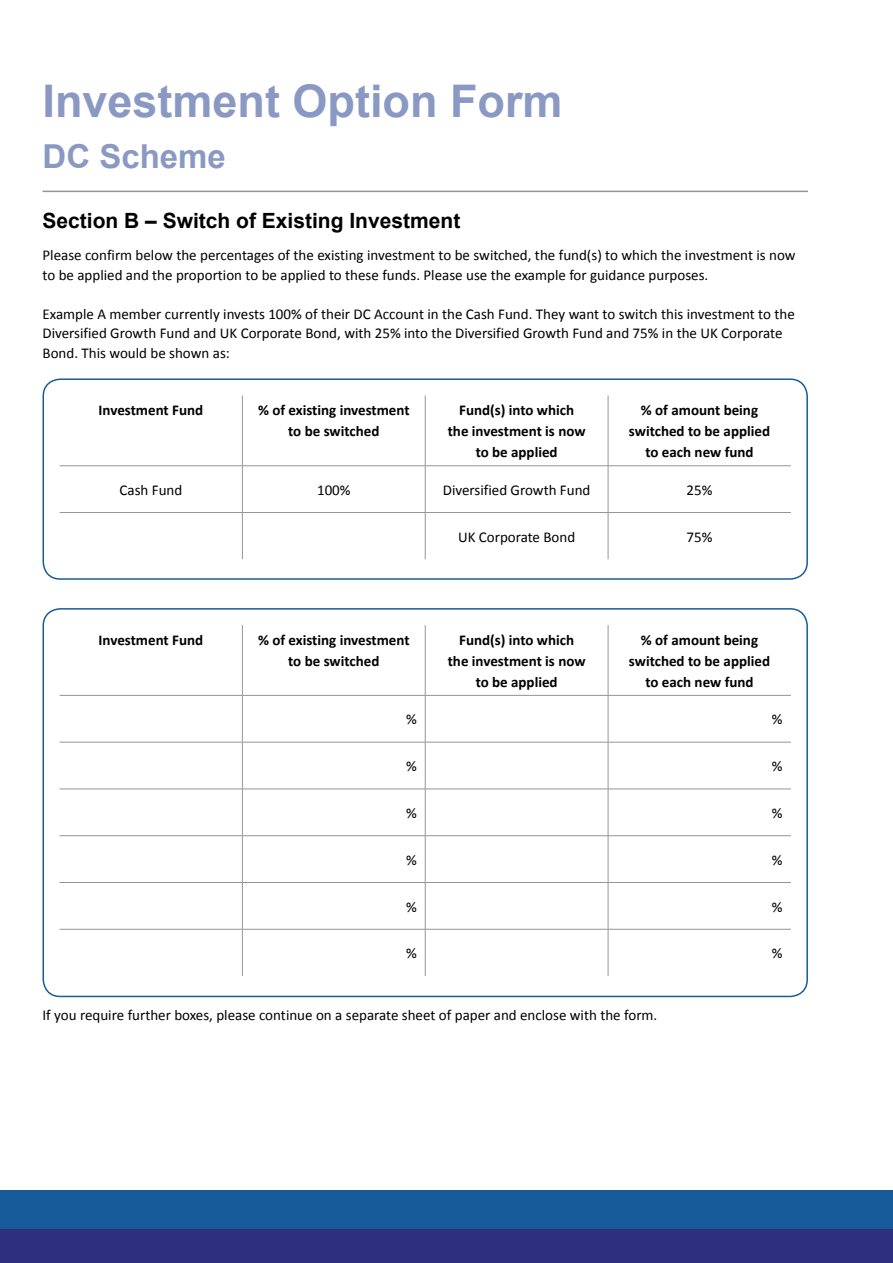
<style>
.page{position:relative;width:893px;height:1263px;background:#fff}
.page>*{position:absolute;margin:0;border:0;box-sizing:border-box;transform-origin:0 0}
.t1{font:700 45px "Arial";color:#8a99c3}
.t2{font:700 33px "Arial";color:#8a99c3}
.t3{font:700 21px "Arial";color:#000}
.t4{font:15px/19.5px "Calibri";color:#000}
.t5{font:700 15px/21px "Calibri";color:#000;text-align:center}
</style>
<div class="page">
<div style="left:0;top:1229px;width:893px;height:34px;background:#2e307f"></div>
<div style="left:0;top:1191px;width:893px;height:38px;background:#185b9b"></div>
<hr style="left:43px;top:191px;width:765px;height:1px;background:#939598">
<div style="left:43px;top:378px;width:765px;height:202px;border:2px solid #185b9b;border-radius:17px"></div>
<hr style="left:60px;top:512px;width:182px;height:1px;background:#939598">
<hr style="left:242px;top:512px;width:183px;height:1px;background:#939598">
<hr style="left:425px;top:512px;width:183px;height:1px;background:#939598">
<hr style="left:608px;top:512px;width:183px;height:1px;background:#939598">
<hr style="left:242px;top:395px;width:1px;height:71px;background:#939598">
<hr style="left:425px;top:395px;width:1px;height:71px;background:#939598">
<hr style="left:608px;top:395px;width:1px;height:71px;background:#939598">
<hr style="left:60px;top:465px;width:182px;height:1px;background:#939598">
<hr style="left:242px;top:465px;width:183px;height:1px;background:#939598">
<hr style="left:242px;top:466px;width:1px;height:46px;background:#939598">
<hr style="left:425px;top:465px;width:183px;height:1px;background:#939598">
<hr style="left:425px;top:466px;width:1px;height:46px;background:#939598">
<hr style="left:608px;top:465px;width:183px;height:1px;background:#939598">
<hr style="left:608px;top:466px;width:1px;height:46px;background:#939598">
<hr style="left:242px;top:513px;width:1px;height:46px;background:#939598">
<hr style="left:425px;top:513px;width:1px;height:46px;background:#939598">
<hr style="left:608px;top:513px;width:1px;height:46px;background:#939598">
<div style="left:43px;top:608px;width:765px;height:389px;border:2px solid #185b9b;border-radius:17px"></div>
<hr style="left:60px;top:742px;width:182px;height:1px;background:#939598">
<hr style="left:242px;top:742px;width:183px;height:1px;background:#939598">
<hr style="left:425px;top:742px;width:183px;height:1px;background:#939598">
<hr style="left:608px;top:742px;width:183px;height:1px;background:#939598">
<hr style="left:60px;top:789px;width:182px;height:1px;background:#939598">
<hr style="left:242px;top:789px;width:183px;height:1px;background:#939598">
<hr style="left:425px;top:789px;width:183px;height:1px;background:#939598">
<hr style="left:608px;top:789px;width:183px;height:1px;background:#939598">
<hr style="left:60px;top:882px;width:182px;height:1px;background:#939598">
<hr style="left:242px;top:882px;width:183px;height:1px;background:#939598">
<hr style="left:425px;top:882px;width:183px;height:1px;background:#939598">
<hr style="left:608px;top:882px;width:183px;height:1px;background:#939598">
<hr style="left:60px;top:929px;width:182px;height:1px;background:#939598">
<hr style="left:242px;top:929px;width:183px;height:1px;background:#939598">
<hr style="left:425px;top:929px;width:183px;height:1px;background:#939598">
<hr style="left:608px;top:929px;width:183px;height:1px;background:#939598">
<hr style="left:242px;top:625px;width:1px;height:70px;background:#939598">
<hr style="left:425px;top:625px;width:1px;height:70px;background:#939598">
<hr style="left:608px;top:625px;width:1px;height:70px;background:#939598">
<hr style="left:60px;top:695px;width:182px;height:1px;background:#939598">
<hr style="left:242px;top:695px;width:183px;height:1px;background:#939598">
<hr style="left:242px;top:695px;width:1px;height:47px;background:#939598">
<hr style="left:425px;top:695px;width:183px;height:1px;background:#939598">
<hr style="left:425px;top:695px;width:1px;height:47px;background:#939598">
<hr style="left:608px;top:695px;width:183px;height:1px;background:#939598">
<hr style="left:608px;top:695px;width:1px;height:47px;background:#939598">
<hr style="left:242px;top:742px;width:1px;height:47px;background:#939598">
<hr style="left:425px;top:742px;width:1px;height:47px;background:#939598">
<hr style="left:608px;top:742px;width:1px;height:47px;background:#939598">
<hr style="left:242px;top:789px;width:1px;height:46px;background:#939598">
<hr style="left:425px;top:789px;width:1px;height:46px;background:#939598">
<hr style="left:608px;top:789px;width:1px;height:46px;background:#939598">
<hr style="left:60px;top:835px;width:182px;height:1px;background:#939598">
<hr style="left:242px;top:835px;width:183px;height:1px;background:#939598">
<hr style="left:242px;top:836px;width:1px;height:46px;background:#939598">
<hr style="left:425px;top:835px;width:183px;height:1px;background:#939598">
<hr style="left:425px;top:836px;width:1px;height:46px;background:#939598">
<hr style="left:608px;top:835px;width:183px;height:1px;background:#939598">
<hr style="left:608px;top:836px;width:1px;height:46px;background:#939598">
<hr style="left:242px;top:883px;width:1px;height:46px;background:#939598">
<hr style="left:425px;top:883px;width:1px;height:46px;background:#939598">
<hr style="left:608px;top:883px;width:1px;height:46px;background:#939598">
<hr style="left:242px;top:929px;width:1px;height:47px;background:#939598">
<hr style="left:425px;top:929px;width:1px;height:47px;background:#939598">
<hr style="left:608px;top:929px;width:1px;height:47px;background:#939598">
<h1 class="t1" style="left:43px;top:71px;width:522px">Investment Option Form</h1>
<h2 class="t2" style="left:43px;top:134px;width:185px">DC Scheme</h2>
<h3 class="t3" style="left:43px;top:207px;width:419px">Section B – Switch of Existing Investment</h3>
<p class="t4" style="left:43px;top:245px;width:755px">Please confirm below the percentages of the existing investment to be switched, the fund(s) to which the investment is now to be applied and the proportion to be applied to these funds. Please use the example for guidance purposes.</p>
<p class="t4" style="left:43px;top:304px;width:754px">Example A member currently invests 100% of their DC Account in the Cash Fund. They want to switch this investment to the<br>Diversified Growth Fund and UK Corporate Bond, with 25% into the Diversified Growth Fund and 75% in the UK Corporate<br>Bond. This would be shown as:</p>
<p class="t5" style="left:99px;top:400px;width:106px">Investment Fund</p>
<p class="t5" style="left:258px;top:400px;width:153px">% of existing investment to be switched</p>
<p class="t5" style="left:448px;top:400px;width:139px">Fund(s) into which the investment is now to be applied</p>
<p class="t5" style="left:629px;top:400px;width:143px">% of amount being switched to be applied to each new fund</p>
<p class="t4" style="left:120px;top:480px;width:64px">Cash Fund</p>
<p class="t4" style="left:317px;top:480px;width:35px">100%</p>
<p class="t4" style="left:443px;top:480px;width:149px">Diversified Growth Fund</p>
<p class="t4" style="left:687px;top:480px;width:27px">25%</p>
<p class="t4" style="left:458px;top:527px;width:119px">UK Corporate Bond</p>
<p class="t4" style="left:687px;top:527px;width:27px">75%</p>
<p class="t5" style="left:99px;top:629px;width:106px">Investment Fund</p>
<p class="t5" style="left:258px;top:629px;width:153px">% of existing investment to be switched</p>
<p class="t5" style="left:448px;top:629px;width:139px">Fund(s) into which the investment is now to be applied</p>
<p class="t5" style="left:629px;top:629px;width:143px">% of amount being switched to be applied to each new fund</p>
<p class="t4" style="left:406px;top:710px;width:12px">%</p>
<p class="t4" style="left:772px;top:710px;width:12px">%</p>
<p class="t4" style="left:406px;top:756px;width:12px">%</p>
<p class="t4" style="left:772px;top:756px;width:12px">%</p>
<p class="t4" style="left:406px;top:803px;width:12px">%</p>
<p class="t4" style="left:772px;top:803px;width:12px">%</p>
<p class="t4" style="left:406px;top:850px;width:12px">%</p>
<p class="t4" style="left:772px;top:850px;width:12px">%</p>
<p class="t4" style="left:406px;top:897px;width:12px">%</p>
<p class="t4" style="left:772px;top:897px;width:12px">%</p>
<p class="t4" style="left:406px;top:943px;width:12px">%</p>
<p class="t4" style="left:772px;top:943px;width:12px">%</p>
<p class="t4" style="left:43px;top:1005px;width:616px">If you require further boxes, please continue on a separate sheet of paper and enclose with the form.</p>
</div>
